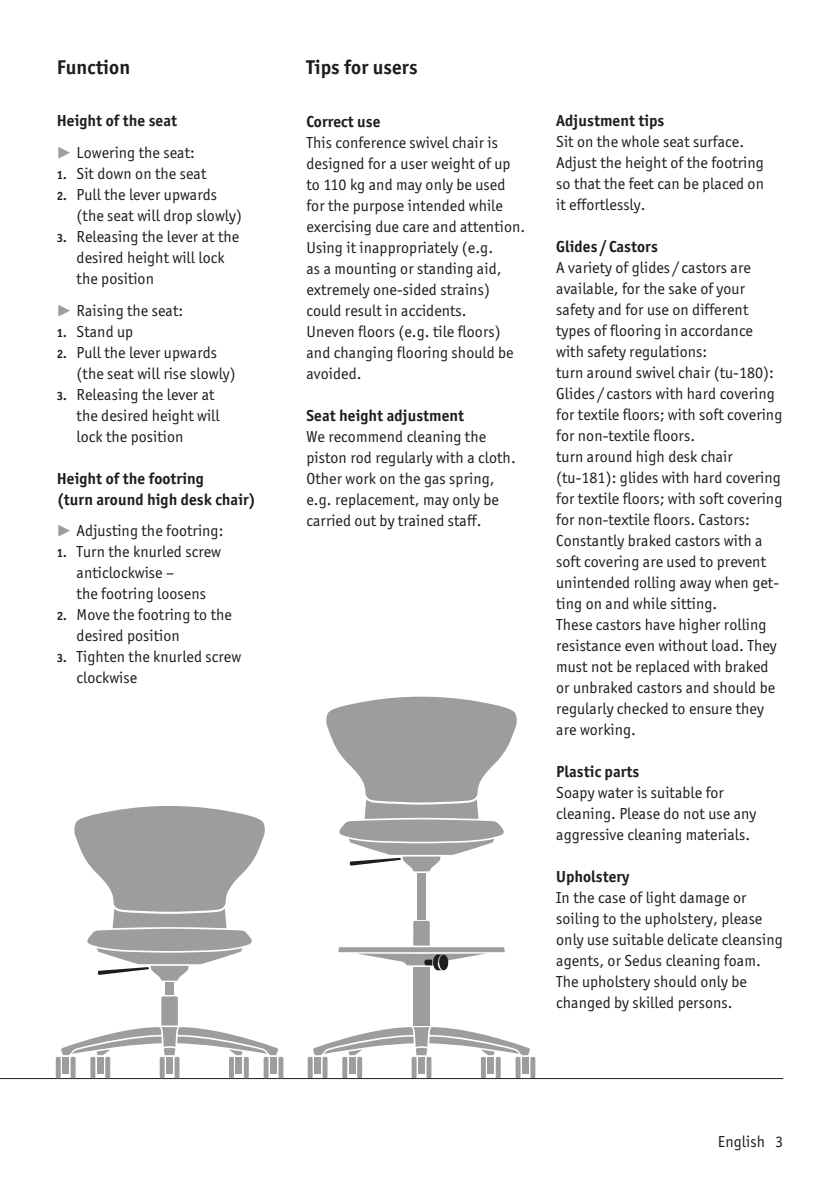
<style>
.page{position:relative;width:840px;height:1191px;background:#fff}
.page>*{position:absolute;margin:0;border:0;box-sizing:border-box;transform-origin:0 0}
.t1{font:700 20px "Officina San Itc T";letter-spacing:.005em;color:#1d1d1b}
.t2{font:16px/21px "Officina San Itc T";letter-spacing:.005em;color:#1d1d1b}
.t3{font:700 16px/21px "Officina San Itc T";letter-spacing:.005em;color:#1d1d1b}
.s1{font-weight:700}
.s2{font-family:"European Pi Four";font-size:15px;color:#9d9d9d}
.s3{font-weight:700;font-size:12px}
</style>
<div class="page">
<div style="left:307px;top:1056px;width:5px;height:22px;background:#9d9d9d;border-radius:2px"></div>
<div style="left:322px;top:1056px;width:5px;height:22px;background:#9d9d9d;border-radius:2px"></div>
<div style="left:314px;top:1056px;width:7px;height:17px;background:#9d9d9d"></div>
<div style="left:342px;top:1056px;width:5px;height:22px;background:#9d9d9d;border-radius:2px"></div>
<div style="left:357px;top:1056px;width:5px;height:22px;background:#9d9d9d;border-radius:2px"></div>
<div style="left:349px;top:1056px;width:6px;height:17px;background:#9d9d9d"></div>
<div style="left:411px;top:1056px;width:5px;height:22px;background:#9d9d9d;border-radius:2px"></div>
<div style="left:426px;top:1056px;width:5px;height:22px;background:#9d9d9d;border-radius:2px"></div>
<div style="left:418px;top:1056px;width:6px;height:17px;background:#9d9d9d"></div>
<div style="left:530px;top:1056px;width:5px;height:22px;background:#9d9d9d;border-radius:2px"></div>
<div style="left:515px;top:1056px;width:5px;height:22px;background:#9d9d9d;border-radius:2px"></div>
<div style="left:522px;top:1056px;width:6px;height:17px;background:#9d9d9d"></div>
<div style="left:495px;top:1056px;width:5px;height:22px;background:#9d9d9d;border-radius:2px"></div>
<div style="left:480px;top:1056px;width:5px;height:22px;background:#9d9d9d;border-radius:2px"></div>
<div style="left:487px;top:1056px;width:7px;height:17px;background:#9d9d9d"></div>
<svg style="left:313px;top:1027px;width:216px;height:28px"></svg>
<div style="left:417px;top:873px;width:8px;height:46px;background:#9d9d9d"></div>
<div style="left:413px;top:967px;width:16px;height:58px;background:#9d9d9d"></div>
<svg style="left:326px;top:696px;width:191px;height:175px"></svg>
<svg style="left:338px;top:921px;width:166px;height:49px"></svg>
<hr style="left:0;top:1078px;width:782px;height:1px;background:#1d1d1b">
<div style="left:56px;top:1056px;width:5px;height:22px;background:#9d9d9d;border-radius:2px"></div>
<hr style="left:71px;top:1056px;width:4px;height:22px;background:#9d9d9d;border-radius:2px">
<div style="left:62px;top:1056px;width:7px;height:17px;background:#9d9d9d"></div>
<div style="left:90px;top:1056px;width:5px;height:22px;background:#9d9d9d;border-radius:2px"></div>
<div style="left:105px;top:1056px;width:5px;height:22px;background:#9d9d9d;border-radius:2px"></div>
<div style="left:97px;top:1056px;width:6px;height:17px;background:#9d9d9d"></div>
<hr style="left:160px;top:1056px;width:4px;height:22px;background:#9d9d9d;border-radius:2px">
<div style="left:174px;top:1056px;width:5px;height:22px;background:#9d9d9d;border-radius:2px"></div>
<div style="left:166px;top:1056px;width:7px;height:17px;background:#9d9d9d"></div>
<div style="left:278px;top:1056px;width:5px;height:22px;background:#9d9d9d;border-radius:2px"></div>
<div style="left:263px;top:1056px;width:5px;height:22px;background:#9d9d9d;border-radius:2px"></div>
<div style="left:270px;top:1056px;width:7px;height:17px;background:#9d9d9d"></div>
<div style="left:244px;top:1056px;width:5px;height:22px;background:#9d9d9d;border-radius:2px"></div>
<div style="left:229px;top:1056px;width:5px;height:22px;background:#9d9d9d;border-radius:2px"></div>
<div style="left:235px;top:1056px;width:7px;height:17px;background:#9d9d9d"></div>
<svg style="left:61px;top:996px;width:217px;height:59px"></svg>
<div style="left:165px;top:982px;width:9px;height:12px;background:#9d9d9d"></div>
<svg style="left:74px;top:806px;width:191px;height:174px"></svg>
<p class="t1" style="left:57px;top:55px;width:75px">Function</p>
<p class="t1" style="left:306px;top:55px;width:113px">Tips for users</p>
<p class="t2" style="left:57px;top:105px;width:140px;line-height:32px"><span class="s1">Height of the seat<br></span><span class="s2">P</span> Lowering the seat:</p>
<p class="t2" style="left:57px;top:163px;width:151px"><span class="s3">1.</span> Sit down on the seat</p>
<p class="t2" style="left:77px;top:184px;width:167px;text-indent:-20px"><span class="s3">2.</span> Pull the lever upwards (the seat will drop slowly)</p>
<p class="t2" style="left:77px;top:226px;width:164px;text-indent:-20px"><span class="s3">3.</span> Releasing the lever at the desired height will lock the position</p>
<p class="t2" style="left:57px;top:300px;width:128px"><span class="s2">P</span> Raising the seat:</p>
<p class="t2" style="left:57px;top:321px;width:78px"><span class="s3">1.</span> Stand up</p>
<p class="t2" style="left:77px;top:342px;width:160px;text-indent:-20px"><span class="s3">2.</span> Pull the lever upwards (the seat will rise slowly)</p>
<p class="t2" style="left:77px;top:384px;width:144px;text-indent:-20px"><span class="s3">3.</span> Releasing the lever at the desired height will lock the position</p>
<p class="t3" style="left:57px;top:467px;width:201px">Height of the footring<br>(turn around high desk chair)</p>
<p class="t2" style="left:57px;top:520px;width:168px"><span class="s2">P</span> Adjusting the footring:</p>
<p class="t2" style="left:77px;top:541px;width:146px;text-indent:-20px"><span class="s3">1.</span> Turn the knurled screw anticlockwise –<br>the footring loosens</p>
<p class="t2" style="left:77px;top:604px;width:157px;text-indent:-20px"><span class="s3">2.</span> Move the footring to the desired position</p>
<p class="t2" style="left:77px;top:646px;width:166px;text-indent:-20px"><span class="s3">3.</span> Tighten the knurled screw clockwise</p>
<p class="t3" style="left:306px;top:110px;width:75px">Correct use</p>
<p class="t2" style="left:306px;top:132px;width:220px">This conference swivel chair is designed for a user weight of up to 110 kg and may only be used for the purpose intended while exercising due care and attention.<br>Using it inappropriately (e.g.<br>as a mounting or standing aid, extremely one-sided strains) could result in accidents.<br>Uneven floors (e.g. tile floors) and changing flooring should be avoided.</p>
<p class="t3" style="left:306px;top:404px;width:159px">Seat height adjustment</p>
<p class="t2" style="left:306px;top:425px;width:211px">We recommend cleaning the piston rod regularly with a cloth.<br>Other work on the gas spring, e.g. replacement, may only be carried out by trained staff.</p>
<p class="t3" style="left:556px;top:110px;width:110px">Adjustment tips</p>
<p class="t2" style="left:556px;top:131px;width:209px">Sit on the whole seat surface.<br>Adjust the height of the footring so that the feet can be placed on it effortlessly.</p>
<p class="t3" style="left:556px;top:236px;width:103px">Glides / Castors</p>
<p class="t2" style="left:556px;top:257px;width:227px">A variety of glides / castors are available, for the sake of your safety and for use on different types of flooring in accordance with safety regulations:<br>turn around swivel chair (tu-180):<br>Glides / castors with hard covering for textile floors; with soft covering for non-textile floors.<br>turn around high desk chair (tu-181): glides with hard covering for textile floors; with soft covering for non-textile floors. Castors:<br>Constantly braked castors with a soft covering are used to prevent unintended rolling away when get&shy;ting on and while sitting.<br>These castors have higher rolling resistance even without load. They must not be replaced with braked or unbraked castors and should be regularly checked to ensure they are working.</p>
<p class="t3" style="left:556px;top:761px;width:85px">Plastic parts</p>
<p class="t2" style="left:556px;top:782px;width:201px">Soapy water is suitable for cleaning. Please do not use any aggressive cleaning materials.</p>
<p class="t3" style="left:556px;top:866px;width:75px">Upholstery</p>
<p class="t2" style="left:556px;top:887px;width:228px">In the case of light damage or soiling to the upholstery, please only use suitable delicate cleansing agents, or Sedus cleaning foam.<br>The upholstery should only be changed by skilled persons.</p>
<p class="t2" style="left:717px;top:1130px;width:67px">English 3</p>
</div>
